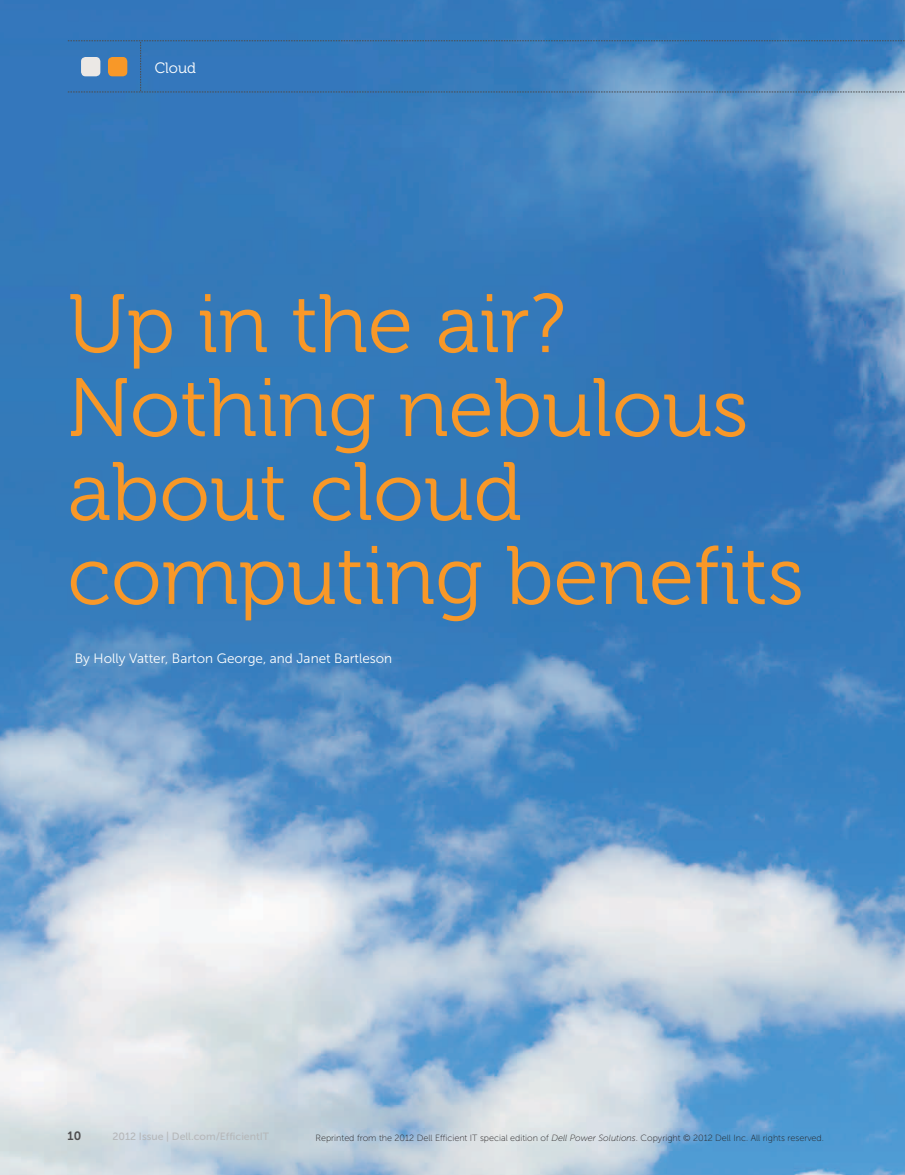
<style>
.page{position:relative;width:905px;height:1175px;background:#fff}
.page>*{position:absolute;margin:0;border:0;box-sizing:border-box;transform-origin:0 0}
.t1{font:82.5px/83.8px "Museo For Dell 300";color:#f89828}
.t2{font:15px "Museo For Dell 300";color:#fff}
.t3{font:13.5px "Museo Sans For Dell 300";color:#fff}
.t4{font:12px "Museo Sans For Dell 700";color:#4d4d4f}
.t5{font:10.5px "Museo Sans For Dell 500";color:#b6b8ba}
.t6{font:9px "Museo Sans For Dell 100";color:#231f20}
.s1{font-style:italic}
</style>
<div class="page">
<img style="left:0;top:0;width:904px;height:1174px">
<svg style="left:68px;top:40px;width:836px;height:53px;background:#417fba"></svg>
<h2 class="t2" style="left:155px;top:60px;width:43px">Cloud</h2>
<h1 class="t1" style="left:68px;top:283px;width:738px">Up in the air?<br>Nothing nebulous about cloud computing benefits</h1>
<h3 class="t3" style="left:75px;top:651px;width:319px">By Holly Vatter, Barton George, and Janet Bartleson</h3>
<h3 class="t4" style="left:68px;top:1129px;width:15px">10</h3>
<p class="t5" style="left:112px;top:1131px;width:158px">2012 Issue | Dell.com/EfficientIT</p>
<p class="t6" style="left:315px;top:1132px;width:510px">Reprinted from the 2012 Dell Efficient IT special edition of <span class="s1">Dell Power Solutions</span>. Copyright © 2012 Dell Inc. All rights reserved.</p>
</div>
